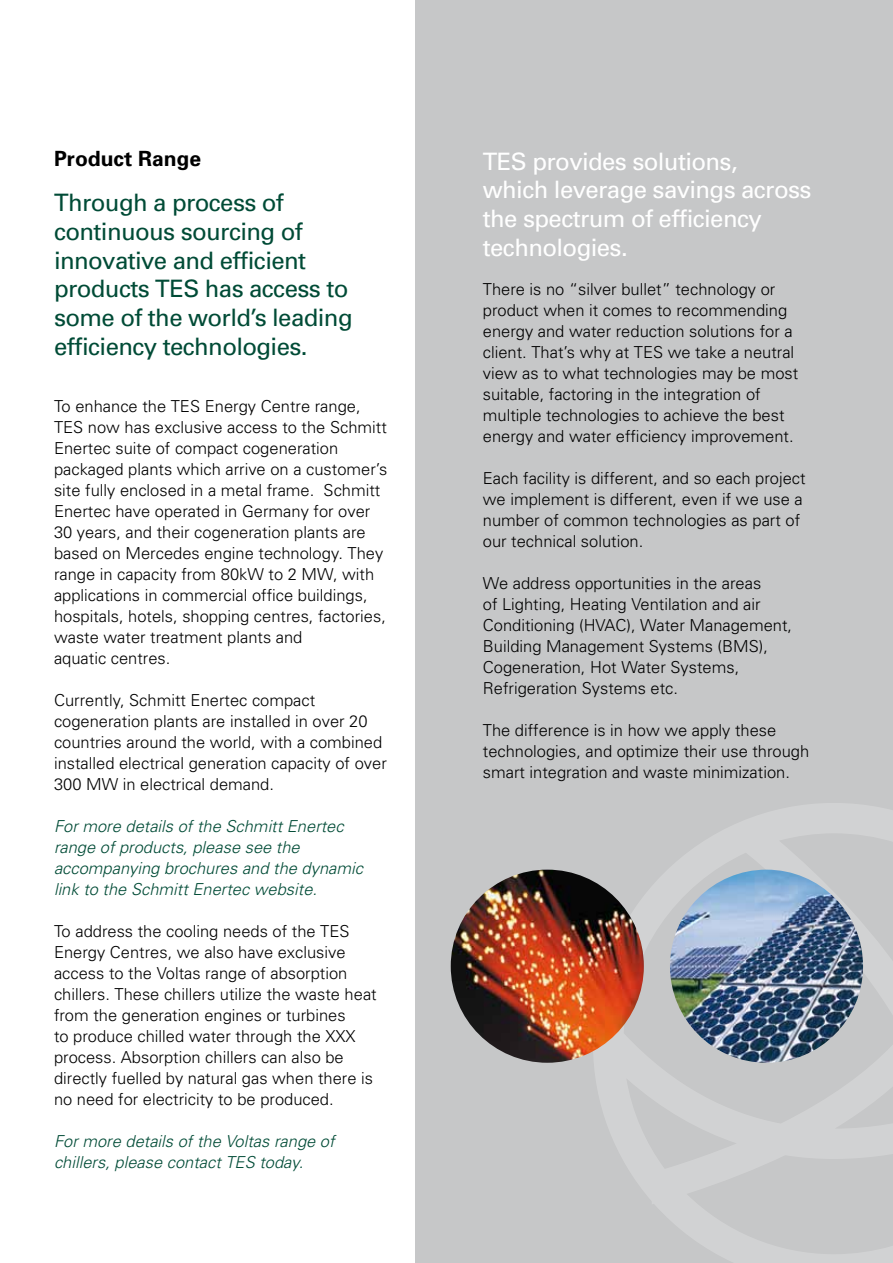
<style>
.page{position:relative;width:893px;height:1263px;background:#fff}
.page>*{position:absolute;margin:0;border:0;box-sizing:border-box;transform-origin:0 0}
.t1{font:24px/28.8px "Univers";letter-spacing:-.025em;color:#004b36}
.t2{font:24px/28.8px "Univers";letter-spacing:-.025em;color:#fff}
.t3{font:700 21px "Univers";color:#000}
.t4{font:300 16.5px/21px "Univers";color:#000}
.t5{font:italic 300 16.5px/21px "Univers";color:#004b36}
</style>
<div class="page">
<div style="left:416px;top:0;width:477px;height:1263px;background:#c6c7c8"></div>
<svg style="left:593px;top:803px;width:300px;height:460px"></svg>
<img style="left:451px;top:870px;width:193px;height:193px;border-radius:97px">
<img style="left:670px;top:870px;width:193px;height:193px;border-radius:97px">
<p class="t3" style="left:54px;top:145px;width:149px">Product Range</p>
<h1 class="t1" style="left:54px;top:188px;width:300px">Through a process of continuous sourcing of innovative and efficient products TES has access to some of the world’s leading efficiency technologies.</h1>
<p class="t4" style="left:54px;top:395px;width:335px">To enhance the TES Energy Centre range, TES now has exclusive access to the Schmitt Enertec suite of compact cogeneration packaged plants which arrive on a customer’s site fully enclosed in a metal frame. Schmitt Enertec have operated in Germany for over 30 years, and their cogeneration plants are based on Mercedes engine technology. They range in capacity from 80kW to 2 MW, with applications in commercial office buildings, hospitals, hotels, shopping centres, factories, waste water treatment plants and<br>aquatic centres.</p>
<p class="t4" style="left:54px;top:689px;width:334px">Currently, Schmitt Enertec compact cogeneration plants are installed in over 20 countries around the world, with a combined installed electrical generation capacity of over 300 MW in electrical demand.</p>
<p class="t5" style="left:54px;top:815px;width:311px">For more details of the Schmitt Enertec range of products, please see the accompanying brochures and the dynamic link to the Schmitt Enertec website.</p>
<p class="t4" style="left:54px;top:920px;width:324px">To address the cooling needs of the TES Energy Centres, we also have exclusive access to the Voltas range of absorption chillers. These chillers utilize the waste heat from the generation engines or turbines<br>to produce chilled water through the XXX process. Absorption chillers can also be directly fuelled by natural gas when there is no need for electricity to be produced.</p>
<p class="t5" style="left:54px;top:1130px;width:282px">For more details of the Voltas range of chillers, please contact TES today.</p>
<h1 class="t2" style="left:483px;top:146px;width:330px">TES provides solutions,<br>which leverage savings across the spectrum of efficiency technologies.</h1>
<p class="t4" style="left:483px;top:278px;width:317px">There is no “silver bullet” technology or product when it comes to recommending energy and water reduction solutions for a client. That’s why at TES we take a neutral view as to what technologies may be most suitable, factoring in the integration of multiple technologies to achieve the best energy and water efficiency improvement.</p>
<p class="t4" style="left:483px;top:467px;width:324px">Each facility is different, and so each project we implement is different, even if we use a number of common technologies as part of our technical solution.</p>
<p class="t4" style="left:483px;top:572px;width:311px">We address opportunities in the areas<br>of Lighting, Heating Ventilation and air Conditioning (HVAC), Water Management, Building Management Systems (BMS), Cogeneration, Hot Water Systems, Refrigeration Systems etc.</p>
<p class="t4" style="left:483px;top:719px;width:328px">The difference is in how we apply these technologies, and optimize their use through smart integration and waste minimization.</p>
</div>
